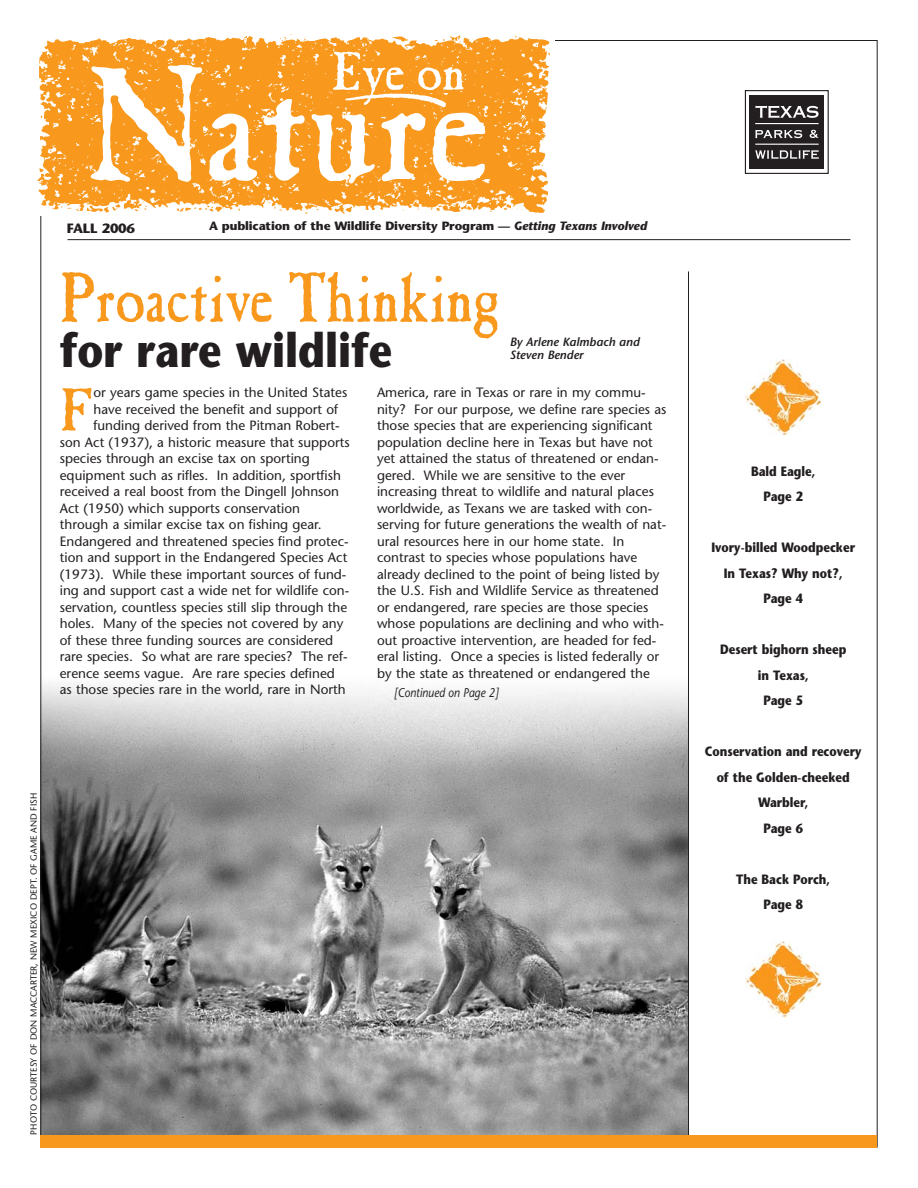
<style>
.page{position:relative;width:918px;height:1188px;background:#fff}
.page>*{position:absolute;margin:0;border:0;box-sizing:border-box;transform-origin:0 0}
.t1{font:165px "Caslon Antique";letter-spacing:-.015em;color:#fff}
.t2{font:70.5px "Caslon Antique";letter-spacing:-.015em;color:#f8981d;scale:.9 1}
.t3{font:60.3px "Caslon Antique";color:#f8981d}
.t4{font:54px "Caslon Antique";color:#fff}
.t5{font:700 48px "Stone Sans";color:#231f20;scale:.85 1}
.t6{font:13.5px/16.5px "Stone Sans";color:#231f20}
.t7{font:700 13.5px/25.5px "Stone Sans";color:#231f20;text-align:center;scale:.85 1}
.t8{font:700 13.5px "Stone Sans";letter-spacing:-.02em;color:#231f20}
.t9{font:italic 12.75px "Stone Sans";color:#231f20;scale:.85 1}
.t10{font:700 12px "Stone Sans";letter-spacing:-.015em;color:#231f20}
.t11{font:italic 600 12px/13.5px "Stone Sans";color:#231f20}
.t12{font:9px "Stone Sans";color:#231f20}
.s1{font-style:italic}
</style>
<div class="page">
<img style="left:746px;top:941px;width:75px;height:76px">
<img style="left:746px;top:360px;width:75px;height:75px">
<img style="left:41px;top:657px;width:647px;height:478px">
<hr style="left:877px;top:40px;width:1px;height:1108px;background:#231f20">
<hr style="left:40px;top:40px;width:837px;height:1px;background:#231f20">
<hr style="left:40px;top:40px;width:1px;height:1108px;background:#231f20">
<hr style="left:67px;top:239px;width:783px;height:1px;background:#231f20">
<div style="left:32px;top:33px;width:522px;height:183px;background:#fff"></div>
<img style="left:37px;top:34px;width:513px;height:181px">
<img style="left:297px;top:93px;width:164px;height:14px">
<hr style="left:688px;top:271px;width:1px;height:872px;background:#231f20">
<div style="left:745px;top:90px;width:84px;height:84px;border:1px solid #231f20"></div>
<div style="left:750px;top:95px;width:74px;height:74px;background:#231f20"></div>
<svg style="left:755px;top:106px;width:64px;height:12px"></svg>
<svg style="left:755px;top:150px;width:64px;height:9px"></svg>
<svg style="left:755px;top:130px;width:47px;height:8px"></svg>
<hr style="left:755px;top:123px;width:64px;height:1px;background:#fff">
<hr style="left:755px;top:144px;width:64px;height:1px;background:#fff">
<svg style="left:810px;top:130px;width:9px;height:8px"></svg>
<div style="left:40px;top:1135px;width:838px;height:13px;background:#f8981d"></div>
<h3 class="t4" style="left:331px;top:52px;width:135px">Eye on</h3>
<h1 class="t1" style="left:86px;top:66px;width:406px">Nature</h1>
<p class="t8" style="left:67px;top:223px;width:70px">FALL 2006</p>
<p class="t10" style="left:209px;top:221px;width:439px">A publication of the Wildlife Diversity Program — <span class="s1">Getting Texans Involved</span></p>
<h2 class="t2" style="left:60px;top:273px;width:490px">Proactive Thinking</h2>
<h3 class="t5" style="left:60px;top:331px;width:392px">for rare wildlife</h3>
<p class="t11" style="left:510px;top:336px;width:131px">By Arlene Kalmbach and<br>Steven Bender</p>
<h3 class="t3" style="left:60px;top:389px;width:35px">F</h3>
<p class="t6" style="left:94px;top:386px;width:255px">or years game species in the United States</p>
<p class="t6" style="left:94px;top:402px;width:246px">have received the benefit and support of</p>
<p class="t6" style="left:94px;top:419px;width:248px">funding derived from the Pitman Robert-</p>
<p class="t6" style="left:60px;top:435px;width:291px">son Act (1937), a historic measure that supports</p>
<p class="t6" style="left:60px;top:452px;width:251px">species through an excise tax on sporting</p>
<p class="t6" style="left:60px;top:468px;width:283px">equipment such as rifles. In addition, sportfish</p>
<p class="t6" style="left:60px;top:485px;width:281px">received a real boost from the Dingell Johnson</p>
<p class="t6" style="left:60px;top:501px;width:242px">Act (1950) which supports conservation</p>
<p class="t6" style="left:60px;top:518px;width:263px">through a similar excise tax on fishing gear.</p>
<p class="t6" style="left:60px;top:534px;width:290px">Endangered and threatened species find protec-</p>
<p class="t6" style="left:60px;top:551px;width:289px">tion and support in the Endangered Species Act</p>
<p class="t6" style="left:60px;top:567px;width:288px">(1973). While these important sources of fund-</p>
<p class="t6" style="left:60px;top:584px;width:291px">ing and support cast a wide net for wildlife con-</p>
<p class="t6" style="left:60px;top:600px;width:289px">servation, countless species still slip through the</p>
<p class="t6" style="left:60px;top:617px;width:285px">holes. Many of the species not covered by any</p>
<p class="t6" style="left:60px;top:633px;width:275px">of these three funding sources are considered</p>
<p class="t6" style="left:60px;top:650px;width:289px">rare species. So what are rare species? The ref-</p>
<p class="t6" style="left:60px;top:666px;width:277px">erence seems vague. Are rare species defined</p>
<p class="t6" style="left:60px;top:683px;width:287px">as those species rare in the world, rare in North</p>
<p class="t6" style="left:377px;top:386px;width:291px">America, rare in Texas or rare in my commu&shy;nity? For our purpose, we define rare species as those species that are experiencing significant population decline here in Texas but have not yet attained the status of threatened or endan&shy;gered. While we are sensitive to the ever increasing threat to wildlife and natural places worldwide, as Texans we are tasked with con&shy;serving for future generations the wealth of nat&shy;ural resources here in our home state. In contrast to species whose populations have already declined to the point of being listed by the U.S. Fish and Wildlife Service as threatened or endangered, rare species are those species whose populations are declining and who with&shy;out proactive intervention, are headed for fed&shy;eral listing. Once a species is listed federally or by the state as threatened or endangered the</p>
<p class="t9" style="left:394px;top:687px;width:124px">[Continued on Page 2]</p>
<p class="t12" style="left:30px;top:1135px;width:343px;rotate:-90deg">PHOTO COURTESY OF DON MACCARTER, NEW MEXICO DEPT. OF GAME AND FISH</p>
<p class="t7" style="left:751px;top:460px;width:77px">Bald Eagle,<br>Page 2</p>
<p class="t7" style="left:711px;top:536px;width:171px">Ivory-billed Woodpecker<br>In Texas? Why not?,<br>Page 4</p>
<p class="t7" style="left:720px;top:638px;width:150px">Desert bighorn sheep in Texas,<br>Page 5</p>
<p class="t7" style="left:705px;top:740px;width:186px">Conservation and recovery of the Golden-cheeked<br>Warbler,<br>Page 6</p>
<p class="t7" style="left:736px;top:868px;width:112px">The Back Porch,<br>Page 8</p>
</div>
